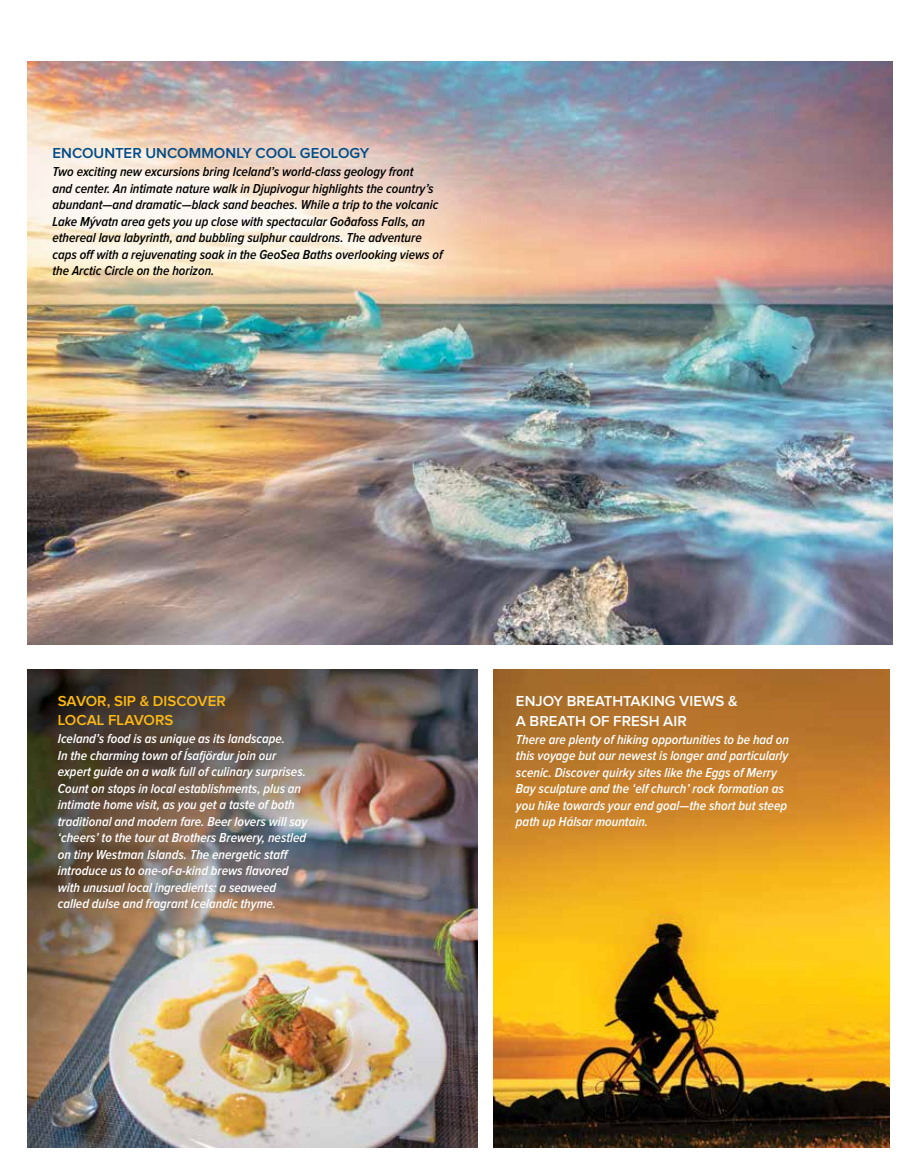
<style>
.page{position:relative;width:905px;height:1175px;background:#fff}
.page>*{position:absolute;margin:0;border:0;box-sizing:border-box;transform-origin:0 0}
.t1{font:600 15px/19.5px "Proxima Nova";color:#fff}
.t2{font:600 15px "Proxima Nova";color:#004b88}
.t3{font:600 15px/19.5px "Proxima Nova";color:#fdb913}
.t4{font:italic 600 13.5px/16.5px "Proxima Nova Cond";color:#fff}
.t5{font:italic 600 13.5px/16.5px "Proxima Nova Cond";color:#000}
</style>
<div class="page">
<img style="left:27px;top:62px;width:865px;height:582px">
<img style="left:27px;top:669px;width:450px;height:479px">
<img style="left:493px;top:669px;width:396px;height:479px">
<div style="left:0;top:63px;width:527px;height:297px;background:#fff;opacity:.47"></div>
<p class="t2" style="left:52px;top:145px;width:318px">ENCOUNTER UNCOMMONLY COOL GEOLOGY</p>
<p class="t5" style="left:52px;top:164px;width:392px">Two exciting new excursions bring Iceland’s world-class geology front<br>and center. An intimate nature walk in Djupivogur highlights the country’s abundant—and dramatic—black sand beaches. While a trip to the volcanic Lake Mývatn area gets you up close with spectacular Goðafoss Falls, an ethereal lava labyrinth, and bubbling sulphur cauldrons. The adventure caps off with a rejuvenating soak in the GeoSea Baths overlooking views of the Arctic Circle on the horizon.</p>
<p class="t3" style="left:58px;top:691px;width:170px">SAVOR, SIP &amp; DISCOVER<br>LOCAL FLAVORS</p>
<p class="t4" style="left:58px;top:730px;width:251px">Iceland’s food is as unique as its landscape.<br>In the charming town of Ísafjördur join our expert guide on a walk full of culinary surprises.<br>Count on stops in local establishments, plus an intimate home visit, as you get a taste of both traditional and modern fare. Beer lovers will say ‘cheers’ to the tour at Brothers Brewery, nestled on tiny Westman Islands. The energetic staff introduce us to one-of-a-kind brews flavored with unusual local ingredients: a seaweed called dulse and fragrant Icelandic thyme.</p>
<p class="t1" style="left:516px;top:692px;width:223px">ENJOY BREATHTAKING VIEWS &amp;<br>A BREATH OF FRESH AIR</p>
<p class="t4" style="left:516px;top:731px;width:274px">There are plenty of hiking opportunities to be had on this voyage but our newest is longer and particularly scenic. Discover quirky sites like the Eggs of Merry Bay sculpture and the ‘elf church’ rock formation as you hike towards your end goal—the short but steep path up Hálsar mountain.</p>
</div>
